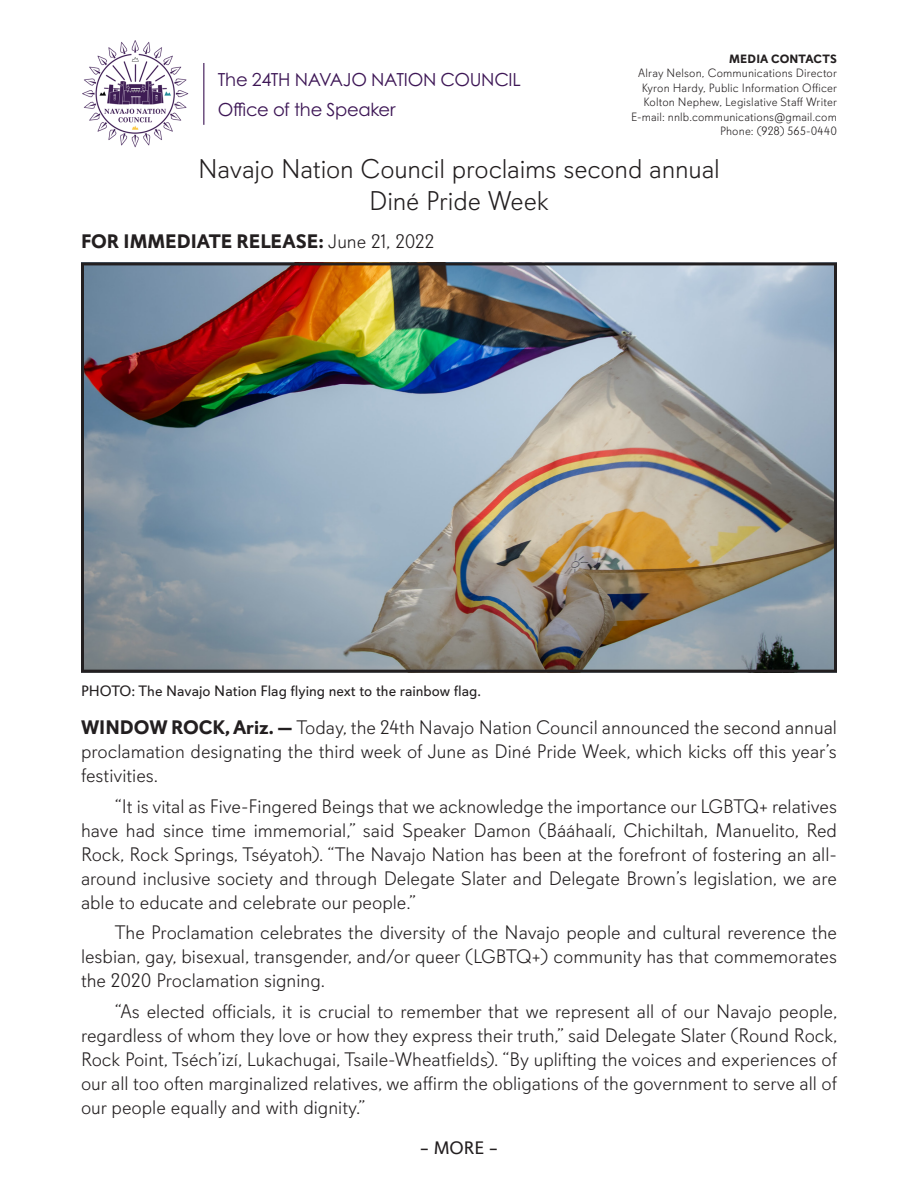
<style>
.page{position:relative;width:918px;height:1188px;background:#fff}
.page>*{position:absolute;margin:0;border:0;box-sizing:border-box;transform-origin:0 0}
.PR_Title{font:300 27px "Davis Sans";letter-spacing:-.01em;color:#231f20}
.Regular_PR_Paragraph{font:300 19.5px/24px "Davis Sans";color:#231f20;text-align:justify}
.PR_First_Paragraph{font:300 19.5px/24px "Davis Sans";color:#231f20;text-align:justify}
.t1{font:700 19.5px "Davis Sans";color:#231f20}
.t2{font:18px "Century Gothic Pro";letter-spacing:-.02em;color:#3d1655}
.t3{font:18px "Davis Sans";color:#231f20}
.t4{font:15px "Davis Sans";color:#231f20}
.PR_Body_11_pt{font:300 12px "Davis Sans";letter-spacing:.015em;color:#231f20}
.PR_Body_11_pt-2{font:700 12px "Davis Sans";letter-spacing:.015em;color:#231f20}
.s1{font-weight:300}
.s2{font-weight:700}
</style>
<div class="page">
<img style="left:85px;top:266px;width:748px;height:403px">
<div style="left:81px;top:262px;width:756px;height:411px;border:3px solid #231f20"></div>
<hr style="left:203px;top:63px;width:1px;height:62px;background:#3d1655">
<img style="left:82px;top:40px;width:107px;height:107px">
<p class="t2" style="left:218px;top:68px;width:304px">The 24TH NAVAJO NATION COUNCIL</p>
<p class="t2" style="left:218px;top:98px;width:179px">Office of the Speaker</p>
<p class="PR_Body_11_pt-2" style="left:729px;top:52px;width:109px">MEDIA CONTACTS</p>
<p class="PR_Body_11_pt" style="left:638px;top:67px;width:200px">Alray Nelson, Communications Director</p>
<p class="PR_Body_11_pt" style="left:642px;top:81px;width:197px">Kyron Hardy, Public Information Officer</p>
<p class="PR_Body_11_pt" style="left:643px;top:95px;width:195px">Kolton Nephew, Legislative Staff Writer</p>
<p class="PR_Body_11_pt" style="left:631px;top:110px;width:207px">E-mail: nnlb.communications@gmail.com</p>
<p class="PR_Body_11_pt" style="left:720px;top:124px;width:118px">Phone: (928) 565-0440</p>
<p class="PR_Title" style="left:198px;top:154px;width:523px">Navajo Nation Council proclaims second annual</p>
<p class="PR_Title" style="left:369px;top:186px;width:181px">Diné Pride Week</p>
<p class="t1" style="left:81px;top:229px;width:355px">FOR IMMEDIATE RELEASE: <span class="s1">June 21, 2022</span></p>
<p class="t4" style="left:81px;top:683px;width:402px">PHOTO: The Navajo Nation Flag flying next to the rainbow flag.</p>
<p class="PR_First_Paragraph" style="left:81px;top:716px;width:758px"><span class="s2">WINDOW ROCK, Ariz. —</span> Today, the 24th Navajo Nation Council announced the second annual proclamation designating the third week of June as Diné Pride Week, which kicks off this year’s festivities.</p>
<p class="Regular_PR_Paragraph" style="left:81px;top:794px;width:758px;text-indent:34px">“It is vital as Five-Fingered Beings that we acknowledge the importance our LGBTQ+ relatives have had since time immemorial,” said Speaker Damon (Bááhaalí, Chichiltah, Manuelito, Red Rock, Rock Springs, Tséyatoh). “The Navajo Nation has been at the forefront of fostering an all&shy;around inclusive society and through Delegate Slater and Delegate Brown’s legislation, we are able to educate and celebrate our people.”</p>
<p class="Regular_PR_Paragraph" style="left:81px;top:921px;width:758px;text-indent:34px">The Proclamation celebrates the diversity of the Navajo people and cultural reverence the lesbian, gay, bisexual, transgender, and/or queer (LGBTQ+) community has that commemorates the 2020 Proclamation signing.</p>
<p class="Regular_PR_Paragraph" style="left:81px;top:1000px;width:758px;text-indent:34px">“As elected officials, it is crucial to remember that we represent all of our Navajo people, regardless of whom they love or how they express their truth,” said Delegate Slater (Round Rock, Rock Point, Tséch’izí, Lukachugai, Tsaile-Wheatfields). “By uplifting the voices and experiences of our all too often marginalized relatives, we affirm the obligations of the government to serve all of our people equally and with dignity.”</p>
<p class="t3" style="left:420px;top:1138px;width:80px">– MORE –</p>
</div>
